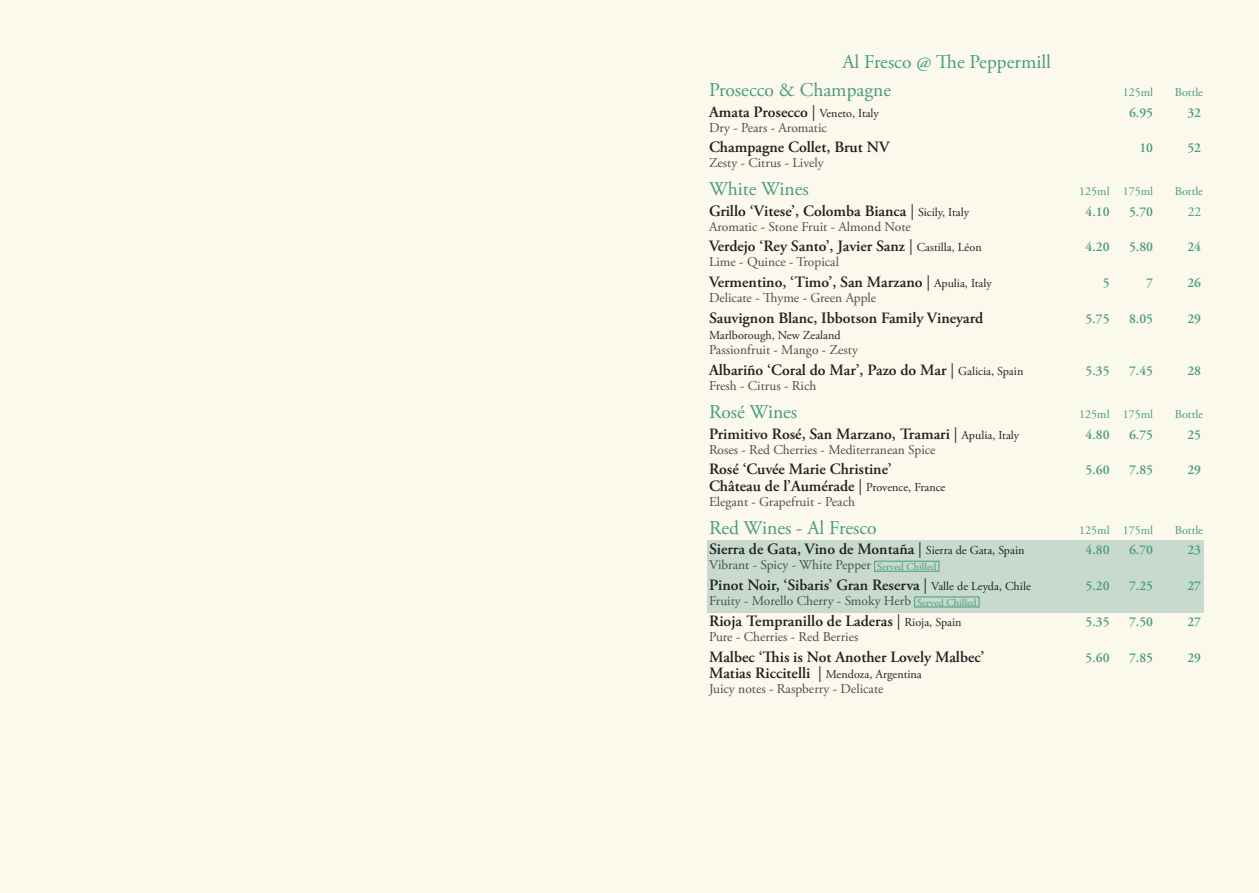
<style>
.page{position:relative;width:1259px;height:893px;background:#fff}
.page>*{position:absolute;margin:0;border:0;box-sizing:border-box;transform-origin:0 0}
.Subhead{font:19.5px "Adobe Garamond Pro";color:#489a7e}
.Wine{font:600 15.75px "Adobe Garamond Pro";color:#231f20}
.Notes{font:13.5px "Adobe Garamond Pro";color:#4b4c4d}
.Wine-2{font:600 13.5px "Adobe Garamond Pro";color:#489a7e}
.Wine-3{font:13.5px "Adobe Garamond Pro";color:#489a7e}
.Wine-4{font:12.15px "Adobe Garamond Pro";color:#231f20}
.Subhead-2{font:12px "Adobe Garamond Pro";color:#489a7e}
.Subhead-3{font:10.5px "Adobe Garamond Pro";color:#489a7e}
.s1{font-weight:400}
.s2{font-weight:400;font-size:12.15px}
.s3{font-weight:600;font-size:15.75px}
.s4{font-size:15.75px}
</style>
<div class="page">
<div style="left:629px;top:0;width:630px;height:893px;background:#faf9ec"></div>
<div style="left:0;top:0;width:629px;height:893px;background:#faf9ec"></div>
<div style="left:707px;top:540px;width:497px;height:72px;background:#c8dad0"></div>
<div style="left:874px;top:561px;width:65px;height:10px;border:1px solid #489a7e"></div>
<p class="Subhead" style="left:842px;top:50px;width:210px">Al Fresco @ The Peppermill</p>
<p class="Subhead" style="left:709px;top:78px;width:184px">Prosecco &amp; Champagne</p>
<p class="Subhead-2" style="left:1122px;top:85px;width:32px">125ml</p>
<p class="Subhead-2" style="left:1175px;top:85px;width:30px">Bottle</p>
<p class="Wine" style="left:709px;top:102px;width:171px">Amata Prosecco <span class="s1">|</span> <span class="s2">Veneto, Italy</span></p>
<p class="Wine-2" style="left:1129px;top:104px;width:26px">6.95</p>
<p class="Wine-2" style="left:1187px;top:104px;width:15px">32</p>
<p class="Notes" style="left:709px;top:119px;width:119px">Dry - Pears - Aromatic</p>
<p class="Wine" style="left:709px;top:138px;width:182px">Champagne Collet, Brut NV</p>
<p class="Wine-2" style="left:1139px;top:140px;width:15px">10</p>
<p class="Wine-2" style="left:1187px;top:140px;width:15px">52</p>
<p class="Notes" style="left:709px;top:155px;width:116px">Zesty - Citrus - Lively</p>
<p class="Subhead" style="left:709px;top:177px;width:101px">White Wines</p>
<p class="Subhead-2" style="left:1079px;top:184px;width:75px">125ml 175ml</p>
<p class="Subhead-2" style="left:1175px;top:184px;width:30px">Bottle</p>
<p class="Wine" style="left:709px;top:202px;width:261px">Grillo ‘Vitese’, Colomba Bianca <span class="s1">|</span> <span class="s2">Sicily, Italy</span></p>
<p class="Wine-2" style="left:1085px;top:204px;width:26px">4.10</p>
<p class="Wine-2" style="left:1129px;top:204px;width:26px">5.70</p>
<p class="Wine-3" style="left:1187px;top:203px;width:15px">22</p>
<p class="Notes" style="left:709px;top:218px;width:203px">Aromatic - Stone Fruit - Almond Note</p>
<p class="Wine" style="left:709px;top:237px;width:274px">Verdejo ‘Rey Santo’, Javier Sanz <span class="s1">|</span> <span class="s2">Castilla, Léon</span></p>
<p class="Wine-2" style="left:1085px;top:239px;width:69px">4.20 5.80</p>
<p class="Wine-2" style="left:1187px;top:239px;width:15px">24</p>
<p class="Notes" style="left:709px;top:254px;width:131px">Lime - Quince - Tropical</p>
<p class="Wine" style="left:709px;top:273px;width:284px">Vermentino, ‘Timo’, San Marzano <span class="s1">|</span> <span class="s2">Apulia, Italy</span></p>
<p class="Wine-2" style="left:1102px;top:275px;width:8px">5</p>
<p class="Wine-2" style="left:1146px;top:275px;width:8px">7</p>
<p class="Wine-2" style="left:1187px;top:275px;width:15px">26</p>
<p class="Notes" style="left:709px;top:290px;width:169px">Delicate - Thyme - Green Apple</p>
<p class="Wine" style="left:709px;top:309px;width:275px">Sauvignon Blanc, Ibbotson Family Vineyard</p>
<p class="Wine-2" style="left:1085px;top:311px;width:69px">5.75 8.05</p>
<p class="Wine-2" style="left:1187px;top:311px;width:15px">29</p>
<p class="Wine-4" style="left:709px;top:328px;width:133px">Marlborough, New Zealand</p>
<p class="Notes" style="left:709px;top:342px;width:150px">Passionfruit - Mango - Zesty</p>
<p class="Wine" style="left:709px;top:361px;width:316px">Albariño ‘Coral do Mar’, Pazo do Mar <span class="s1">|</span> <span class="s2">Galicia, Spain</span></p>
<p class="Wine-2" style="left:1085px;top:363px;width:26px">5.35</p>
<p class="Wine-2" style="left:1129px;top:363px;width:26px">7.45</p>
<p class="Wine-2" style="left:1187px;top:363px;width:15px">28</p>
<p class="Notes" style="left:709px;top:378px;width:109px">Fresh - Citrus - Rich</p>
<p class="Subhead" style="left:709px;top:400px;width:90px">Rosé Wines</p>
<p class="Subhead-2" style="left:1079px;top:407px;width:75px">125ml 175ml</p>
<p class="Subhead-2" style="left:1175px;top:407px;width:30px">Bottle</p>
<p class="Wine" style="left:709px;top:425px;width:312px">Primitivo Rosé, San Marzano, Tramari <span class="s1">|</span> <span class="s2">Apulia, Italy</span></p>
<p class="Wine-2" style="left:1085px;top:427px;width:26px">4.80</p>
<p class="Wine-2" style="left:1129px;top:427px;width:26px">6.75</p>
<p class="Wine-2" style="left:1187px;top:427px;width:15px">25</p>
<p class="Notes" style="left:709px;top:441px;width:228px">Roses - Red Cherries - Mediterranean Spice</p>
<p class="Wine" style="left:709px;top:460px;width:184px">Rosé ‘Cuvée Marie Christine’</p>
<p class="Wine-2" style="left:1085px;top:462px;width:26px">5.60</p>
<p class="Wine-2" style="left:1129px;top:462px;width:26px">7.85</p>
<p class="Wine-2" style="left:1187px;top:462px;width:15px">29</p>
<p class="Wine" style="left:709px;top:477px;width:238px">Château de l’Aumérade <span class="s1">|</span> <span class="s2">Provence, France</span></p>
<p class="Notes" style="left:709px;top:493px;width:148px">Elegant - Grapefruit - Peach</p>
<p class="Subhead" style="left:709px;top:516px;width:169px">Red Wines - Al Fresco</p>
<p class="Subhead-2" style="left:1079px;top:523px;width:75px">125ml 175ml</p>
<p class="Subhead-2" style="left:1175px;top:523px;width:30px">Bottle</p>
<p class="Wine" style="left:709px;top:540px;width:317px">Sierra de Gata, Vino de Montaña <span class="s1">|</span> <span class="s2">Sierra de Gata, Spain</span></p>
<p class="Wine-2" style="left:1085px;top:542px;width:26px">4.80</p>
<p class="Wine-2" style="left:1129px;top:542px;width:26px">6.70</p>
<p class="Wine-2" style="left:1187px;top:542px;width:15px">23</p>
<p class="Notes" style="left:709px;top:557px;width:164px">Vibrant - Spicy - White Pepper</p>
<p class="Subhead-3" style="left:877px;top:560px;width:61px">Served Chilled</p>
<p class="Wine" style="left:709px;top:576px;width:323px">Pinot Noir, ‘Sibaris’ Gran Reserva <span class="s1">|</span> <span class="s2">Valle de Leyda, Chile</span></p>
<p class="Wine-2" style="left:1085px;top:578px;width:26px">5.20</p>
<p class="Wine-2" style="left:1129px;top:578px;width:26px">7.25</p>
<p class="Wine-2" style="left:1187px;top:578px;width:15px">27</p>
<p class="Notes" style="left:709px;top:593px;width:204px">Fruity - Morello Cherry - Smoky Herb</p>
<p class="Subhead-3" style="left:917px;top:596px;width:61px">Served Chilled</p>
<p class="Wine" style="left:709px;top:612px;width:254px">Rioja Tempranillo de Laderas <span class="s1">|</span> <span class="s2">Rioja, Spain</span></p>
<p class="Wine-2" style="left:1085px;top:614px;width:26px">5.35</p>
<p class="Wine-2" style="left:1129px;top:614px;width:26px">7.50</p>
<p class="Wine-2" style="left:1187px;top:614px;width:15px">27</p>
<p class="Notes" style="left:709px;top:628px;width:151px">Pure - Cherries - Red Berries</p>
<p class="Wine" style="left:709px;top:647px;width:277px">Malbec ‘This is Not Another Lovely Malbec’</p>
<p class="Wine-2" style="left:1085px;top:649px;width:26px">5.60</p>
<p class="Wine-2" style="left:1129px;top:649px;width:26px">7.85</p>
<p class="Wine-2" style="left:1187px;top:649px;width:15px">29</p>
<p class="Wine-4" style="left:709px;top:667px;width:214px"><span class="s3">Matias Riccitelli</span> <span class="s4">|</span> Mendoza, Argentina</p>
<p class="Notes" style="left:709px;top:681px;width:176px">Juicy notes - Raspberry - Delicate</p>
</div>
